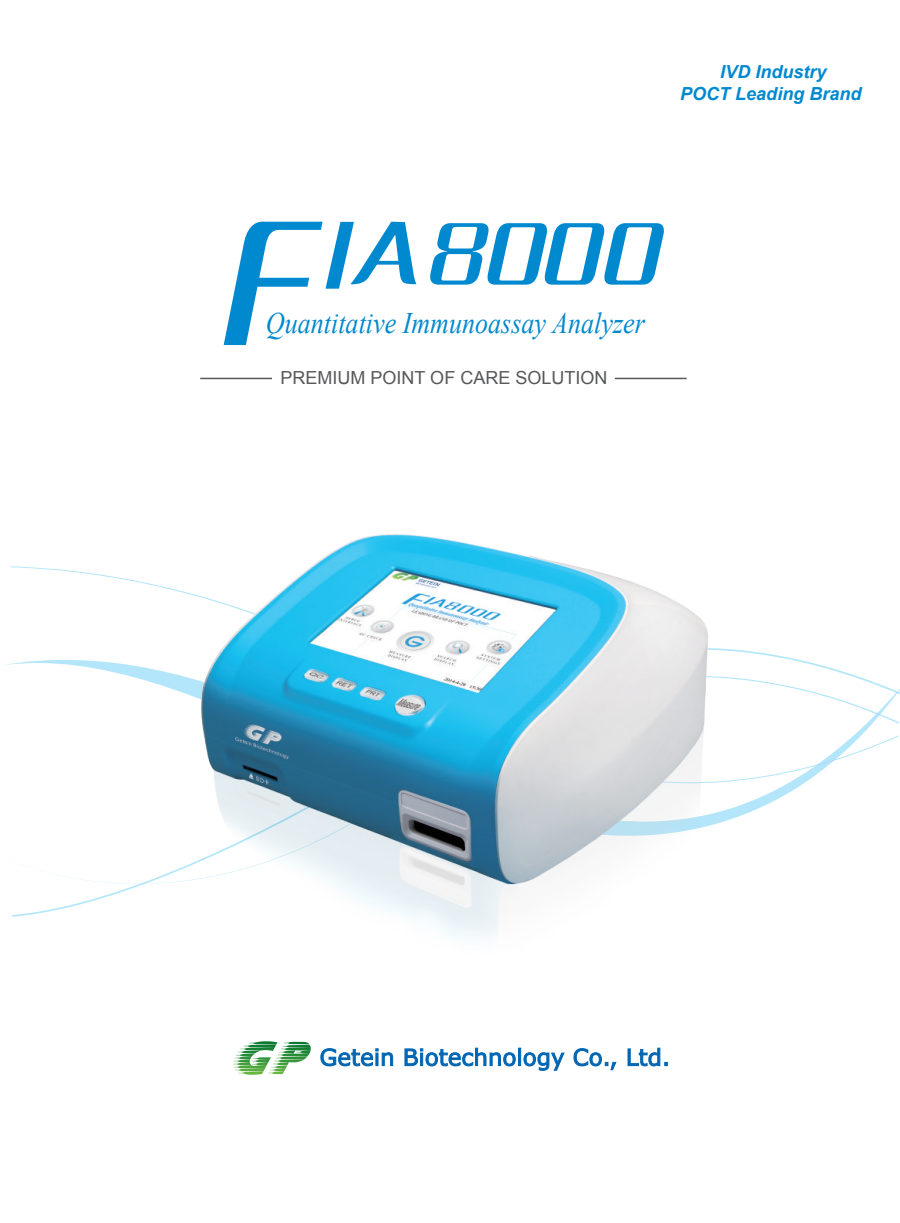
<style>
.page{position:relative;width:900px;height:1223px;background:#fff}
.page>*{position:absolute;margin:0;border:0;box-sizing:border-box;transform-origin:0 0}
.t1{font:italic 29.7px "Times New Roman";color:#0089cf;scale:.88 1}
.t2{font:italic 700 18px/21.6px "Arial";color:#0089cf;text-align:center}
.t3{font:18px "Arial";color:#57585a}
</style>
<div class="page">
<svg style="left:224px;top:221px;width:192px;height:124px"></svg>
<svg style="left:430px;top:223px;width:234px;height:61px"></svg>
<hr style="left:200px;top:378px;width:72px;height:1px;background:#57585a">
<hr style="left:614px;top:378px;width:72px;height:1px;background:#57585a">
<svg style="left:5px;top:660px;width:894px;height:151px"></svg>
<img style="left:148px;top:534px;width:604px;height:403px">
<svg style="left:234px;top:1041px;width:77px;height:18px"></svg>
<svg style="left:320px;top:1048px;width:73px;height:18px"></svg>
<svg style="left:404px;top:1047px;width:112px;height:19px"></svg>
<div style="left:518px;top:1047px;width:3px;height:18px;background:#0166b3;border:1px solid #0166b3"></div>
<svg style="left:523px;top:1052px;width:42px;height:19px"></svg>
<svg style="left:573px;top:1048px;width:44px;height:22px"></svg>
<svg style="left:627px;top:1047px;width:40px;height:19px"></svg>
<p class="t2" style="left:680px;top:61px;width:183px">IVD Industry<br>POCT Leading Brand</p>
<p class="t1" style="left:266px;top:303px;width:432px">Quantitative Immunoassay Analyzer</p>
<p class="t3" style="left:280px;top:366px;width:328px">PREMIUM POINT OF CARE SOLUTION</p>
</div>
